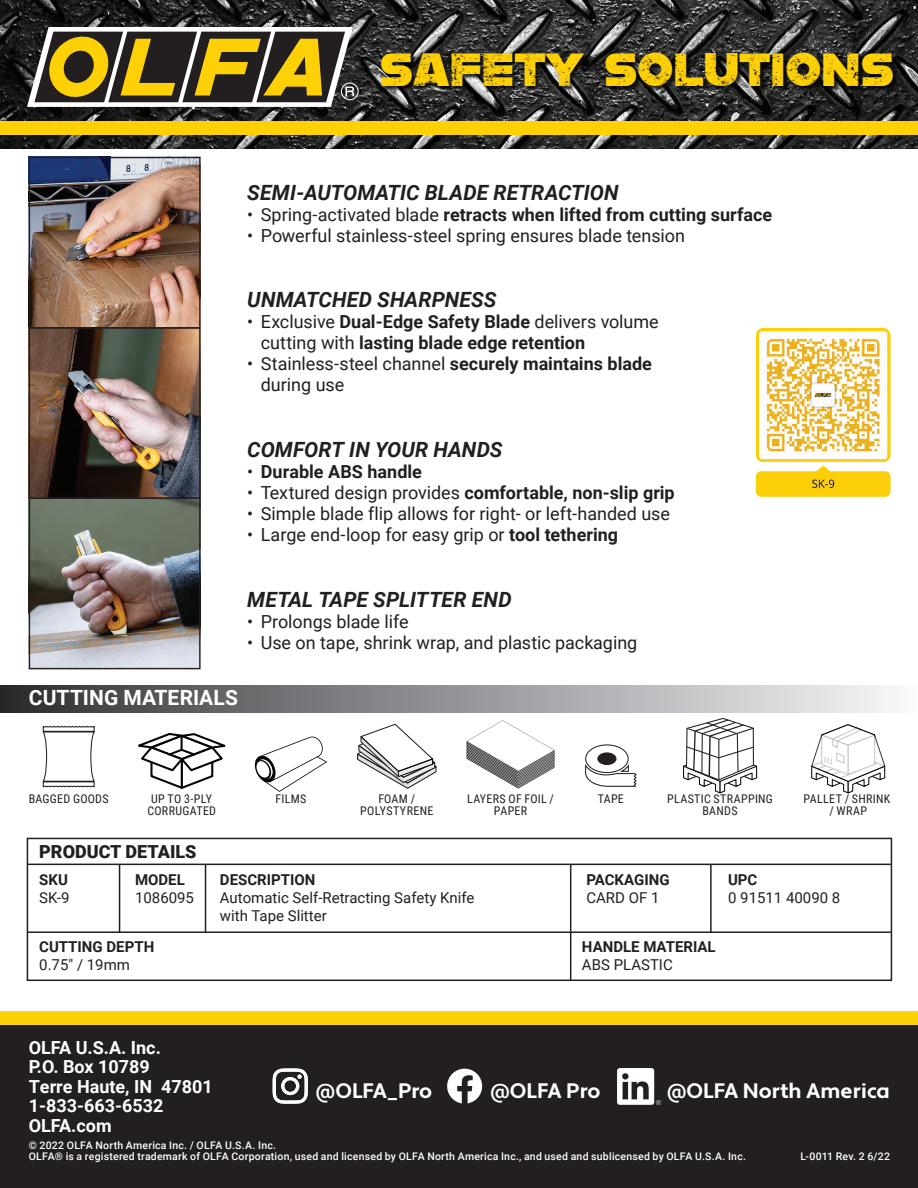
<style>
.page{position:relative;width:918px;height:1188px;background:#fff}
.page>*{position:absolute;margin:0;border:0;box-sizing:border-box;transform-origin:0 0}
.t1{font:46.65px "OLFAPRO Regular";color:#fed006}
.t2{font:italic 700 21px "Roboto";letter-spacing:.005em;color:#231f20}
.t3{font:700 21px "Apertura";color:#fff}
.t4{font:700 21px "Roboto";letter-spacing:.005em;color:#fff}
.t5{font:18px/21px "Roboto";letter-spacing:-.005em;color:#231f20}
.t6{font:700 18px/21px "Roboto";color:#231f20}
.t7{font:700 18px/19.5px "Roboto";color:#fff}
.t8{font:900 18px "Roboto";color:#231f20}
.t9{font:15px/18px "Roboto";color:#231f20}
.t10{font:700 15px "Roboto";color:#231f20}
.t11{font:12px/12px "Roboto Condensed";letter-spacing:.025em;color:#231f20;text-align:center}
.t12{font:500 10.5px/10.5px "Roboto";letter-spacing:.025em;color:#fff}
.s1{font-weight:400}
.s2{font-weight:700}
</style>
<div class="page">
<img style="left:0;top:0;width:918px;height:148px">
<div style="left:0;top:121px;width:918px;height:14px;background:#fed006"></div>
<div style="left:0;top:685px;width:918px;height:27px;background:linear-gradient(to right,#303033,#f9fafc)"></div>
<div style="left:0;top:1012px;width:918px;height:176px;background:#231f20"></div>
<div style="left:0;top:1012px;width:918px;height:13px;background:#fed006"></div>
<svg style="left:273px;top:1068px;width:35px;height:36px"></svg>
<svg style="left:447px;top:1069px;width:35px;height:35px"></svg>
<img style="left:618px;top:1069px;width:42px;height:36px">
<img style="left:379px;top:46px;width:522px;height:49px">
<svg style="left:811px;top:724px;width:75px;height:70px"></svg>
<svg style="left:255px;top:737px;width:72px;height:55px"></svg>
<svg style="left:138px;top:733px;width:88px;height:56px"></svg>
<svg style="left:683px;top:718px;width:75px;height:76px"></svg>
<svg style="left:42px;top:725px;width:53px;height:63px"></svg>
<svg style="left:357px;top:723px;width:80px;height:66px"></svg>
<svg style="left:466px;top:720px;width:89px;height:69px"></svg>
<svg style="left:585px;top:744px;width:52px;height:43px"></svg>
<img style="left:757px;top:328px;width:133px;height:168px">
<img style="left:29px;top:157px;width:172px;height:512px">
<div style="left:27px;top:838px;width:865px;height:143px;background:#fff;border:2px solid #231f20"></div>
<hr style="left:27px;top:864px;width:864px;height:1px;background:#231f20">
<hr style="left:27px;top:931px;width:864px;height:2px;background:#231f20">
<hr style="left:205px;top:864px;width:1px;height:68px;background:#231f20">
<hr style="left:710px;top:864px;width:2px;height:69px;background:#231f20">
<hr style="left:119px;top:864px;width:1px;height:69px;background:#231f20">
<hr style="left:570px;top:864px;width:1px;height:117px;background:#231f20">
<svg style="left:27px;top:27px;width:332px;height:80px;background:#837541"></svg>
<h1 class="t1" style="left:380px;top:43px;width:516px">SAFETY SOLUTIONS</h1>
<p class="t2" style="left:247px;top:177px;width:373px">SEMI-AUTOMATIC BLADE RETRACTION</p>
<p class="t6" style="left:247px;top:203px;width:527px"><span class="s1">• Spring-activated blade</span> retracts when lifted from cutting surface</p>
<p class="t5" style="left:247px;top:224px;width:439px">• Powerful stainless-steel spring ensures blade tension</p>
<p class="t2" style="left:247px;top:285px;width:251px">UNMATCHED SHARPNESS</p>
<p class="t6" style="left:261px;top:311px;width:400px;text-indent:-14px"><span class="s1">• Exclusive</span> Dual-Edge Safety Blade <span class="s1">delivers volume cutting with</span> lasting blade edge retention</p>
<p class="t5" style="left:261px;top:353px;width:393px;text-indent:-14px">• Stainless-steel channel <span class="s2">securely maintains blade </span>during use</p>
<p class="t2" style="left:247px;top:435px;width:257px">COMFORT IN YOUR HANDS</p>
<p class="t6" style="left:247px;top:460px;width:176px"><span class="s1">•</span> Durable ABS handle</p>
<p class="t6" style="left:247px;top:481px;width:429px"><span class="s1">• Textured design provides</span> comfortable, non-slip grip</p>
<p class="t5" style="left:247px;top:502px;width:424px">• Simple blade flip allows for right- or left-handed use</p>
<p class="t5" style="left:247px;top:523px;width:372px">• Large end-loop for easy grip or <span class="s2">tool tethering</span></p>
<p class="t2" style="left:247px;top:585px;width:266px">METAL TAPE SPLITTER END</p>
<p class="t5" style="left:247px;top:610px;width:163px">• Prolongs blade life</p>
<p class="t5" style="left:247px;top:631px;width:392px">• Use on tape, shrink wrap, and plastic packaging</p>
<p class="t4" style="left:29px;top:683px;width:211px">CUTTING MATERIALS</p>
<p class="t11" style="left:29px;top:793px;width:81px">BAGGED GOODS</p>
<p class="t11" style="left:360px;top:793px;width:75px">FOAM /<br>POLYSTYRENE</p>
<p class="t11" style="left:467px;top:793px;width:88px">LAYERS OF FOIL /<br>PAPER</p>
<p class="t11" style="left:598px;top:793px;width:28px">TAPE</p>
<p class="t8" style="left:39px;top:839px;width:159px">PRODUCT DETAILS</p>
<p class="t10" style="left:39px;top:869px;width:30px">SKU</p>
<p class="t9" style="left:39px;top:888px;width:32px">SK-9</p>
<p class="t11" style="left:151px;top:793px;width:63px">UP TO 3-PLY</p>
<p class="t11" style="left:276px;top:793px;width:32px">FILMS</p>
<p class="t11" style="left:147px;top:805px;width:70px">CORRUGATED</p>
<p class="t11" style="left:667px;top:793px;width:107px">PLASTIC STRAPPING<br>BANDS</p>
<p class="t11" style="left:803px;top:793px;width:88px">PALLET / SHRINK / WRAP</p>
<p class="t10" style="left:135px;top:869px;width:51px">MODEL</p>
<p class="t9" style="left:135px;top:888px;width:61px">1086095</p>
<p class="t10" style="left:220px;top:869px;width:97px">DESCRIPTION</p>
<p class="t9" style="left:220px;top:888px;width:256px">Automatic Self-Retracting Safety Knife with Tape Slitter</p>
<p class="t10" style="left:586px;top:869px;width:85px">PACKAGING</p>
<p class="t9" style="left:586px;top:888px;width:75px">CARD OF 1</p>
<p class="t10" style="left:728px;top:869px;width:31px">UPC</p>
<p class="t9" style="left:728px;top:888px;width:114px">0 91511 40090 8</p>
<p class="t10" style="left:39px;top:936px;width:117px">CUTTING DEPTH</p>
<p class="t9" style="left:39px;top:955px;width:92px">0.75" / 19mm</p>
<p class="t7" style="left:29px;top:1037px;width:185px">OLFA U.S.A. Inc.<br>P.O. Box 10789<br>Terre Haute, IN 47801<br>1-833-663-6532<br>OLFA.com</p>
<p class="t10" style="left:582px;top:936px;width:135px">HANDLE MATERIAL</p>
<p class="t9" style="left:582px;top:955px;width:92px">ABS PLASTIC</p>
<p class="t3" style="left:316px;top:1078px;width:118px">@OLFA_Pro</p>
<p class="t3" style="left:490px;top:1078px;width:112px">@OLFA Pro</p>
<p class="t3" style="left:667px;top:1078px;width:225px">@OLFA North America</p>
<p class="t12" style="left:29px;top:1140px;width:719px">© 2022 OLFA North America Inc. / OLFA U.S.A. Inc.<br>OLFA® is a registered trademark of OLFA Corporation, used and licensed by OLFA North America Inc., and used and sublicensed by OLFA U.S.A. Inc.</p>
<p class="t12" style="left:800px;top:1150px;width:91px">L-0011 Rev. 2 6/22</p>
</div>
